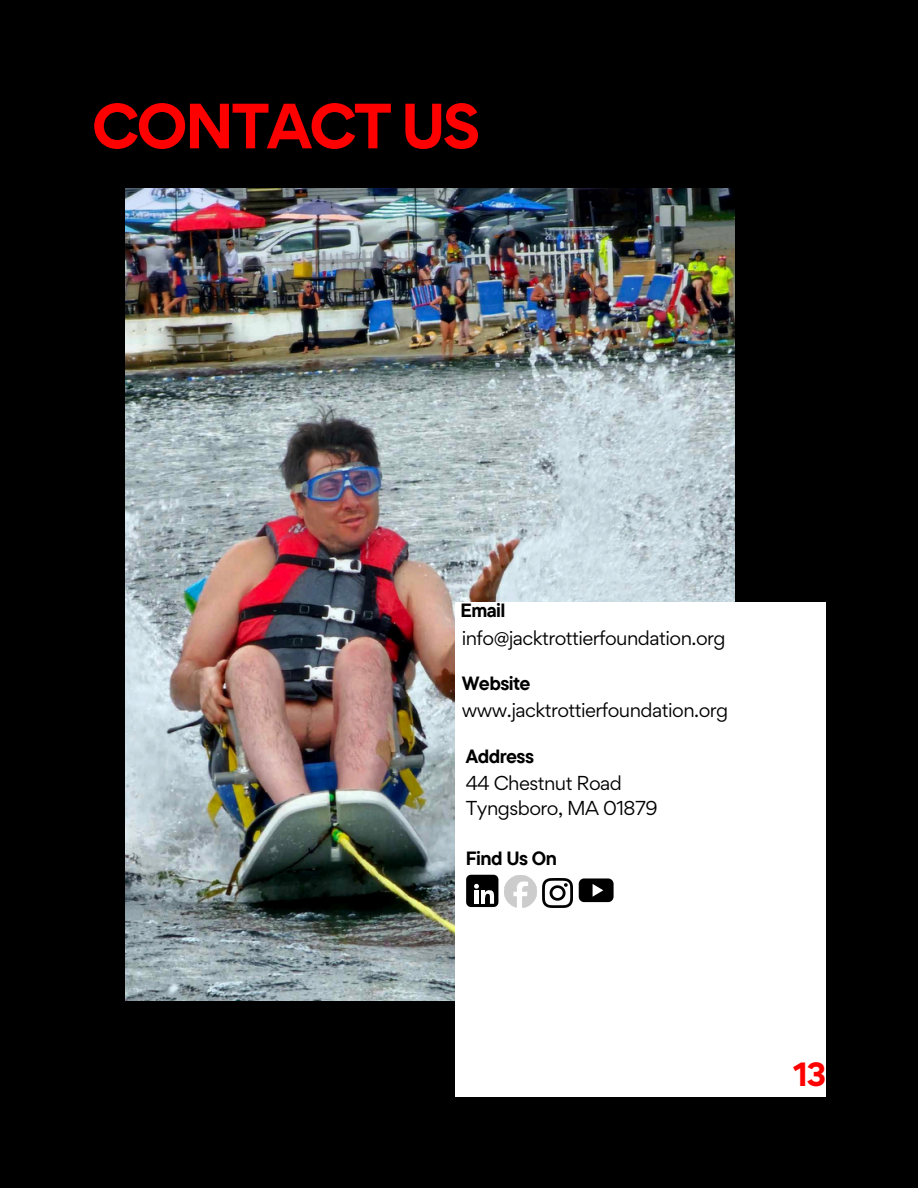
<style>
.page{position:relative;width:918px;height:1188px;background:#000}
.page>*{position:absolute;margin:0;border:0;box-sizing:border-box;transform-origin:0 0}
.t1{font:700 57px "Gordita";letter-spacing:-.05em;color:#f00}
.t2{font:700 30px "Gordita";color:#f00}
.t3{font:700 19.2px "TT Commons Pro";letter-spacing:-.03em;color:#000}
.t4{font:18px "Gordita";letter-spacing:-.03em;color:#000}
</style>
<div class="page">
<img style="left:126px;top:188px;width:608px;height:812px">
<div style="left:456px;top:602px;width:370px;height:494px;background:#fff"></div>
<div style="left:466px;top:875px;width:32px;height:32px;background:#000;border-radius:5px"></div>
<svg style="left:474px;top:884px;width:20px;height:20px"></svg>
<img style="left:504px;top:875px;width:33px;height:33px">
<img style="left:543px;top:878px;width:29px;height:30px">
<svg style="left:579px;top:878px;width:35px;height:24px"></svg>
<h1 class="t1" style="left:92px;top:88px;width:390px">CONTACT US</h1>
<p class="t3" style="left:461px;top:598px;width:47px">Email</p>
<h2 class="t4" style="left:462px;top:625px;width:265px">info@jacktrottierfoundation.org</h2>
<h2 class="t3" style="left:462px;top:671px;width:70px">Website</h2>
<p class="t4" style="left:462px;top:698px;width:268px">www.jacktrottierfoundation.org</p>
<p class="t3" style="left:466px;top:744px;width:70px">Address</p>
<h2 class="t4" style="left:466px;top:771px;width:158px">44 Chestnut Road</h2>
<p class="t4" style="left:466px;top:796px;width:193px">Tyngsboro, MA 01879</p>
<p class="t3" style="left:466px;top:845px;width:93px">Find Us On</p>
<h2 class="t2" style="left:793px;top:1054px;width:35px">13</h2>
</div>
